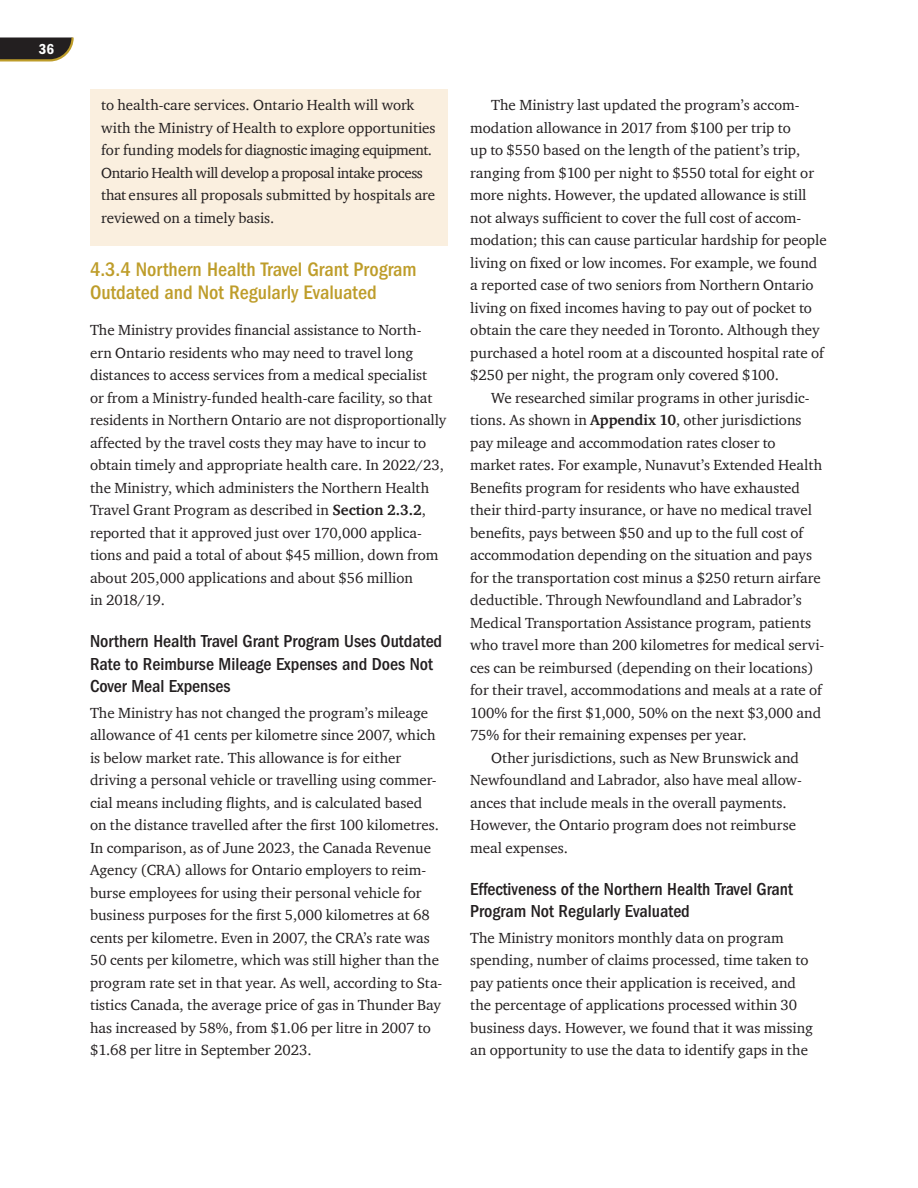
<style>
.page{position:relative;width:918px;height:1188px;background:#fff}
.page>*{position:absolute;margin:0;border:0;box-sizing:border-box;transform-origin:0 0}
.Head_4{font:500 condensed 20.25px/22.5px "Franklin Gothic LT Pro";color:#be9d2a}
.Head_5{font:500 condensed 18px/22.5px "Franklin Gothic LT Pro";color:#231f20}
.Body_first{font:15px/22.5px "Charter ITC";color:#231f20}
.Body_text{font:15px/22.5px "Charter ITC";color:#231f20}
.Recommend_Response_f{font:15px/22.5px "Charter ITC";color:#231f20}
.t1{font:15px "Franklin Gothic LT Pro Cn Dm";color:#fff}
.s1{font-weight:700}
</style>
<div class="page">
<svg style="left:0;top:38px;width:74px;height:24px;background:#484136"></svg>
<div style="left:90px;top:89px;width:358px;height:157px;background:#faefdf"></div>
<p class="t1" style="left:39px;top:40px;width:17px">36</p>
<p class="Recommend_Response_f" style="left:101px;top:94px;width:336px">to health-care services. Ontario Health will work with the Ministry of Health to explore opportunities for funding models for diagnostic imaging equipment.<br>Ontario Health will develop a proposal intake process that ensures all proposals submitted by hospitals are reviewed on a timely basis.</p>
<h4 class="Head_4" style="left:90px;top:258px;width:328px">4.3.4 Northern Health Travel Grant Program<br>Outdated and Not Regularly Evaluated</h4>
<p class="Body_first" style="left:90px;top:319px;width:358px">The Ministry provides financial assistance to North&shy;ern Ontario residents who may need to travel long distances to access services from a medical specialist<br>or from a Ministry-funded health-care facility, so that residents in Northern Ontario are not disproportionally affected by the travel costs they may have to incur to obtain timely and appropriate health care. In 2022/23, the Ministry, which administers the Northern Health Travel Grant Program as described in <span class="s1">Section 2.3.2</span>, reported that it approved just over 170,000 applica&shy;tions and paid a total of about $45 million, down from about 205,000 applications and about $56 million<br>in 2018/19.</p>
<h5 class="Head_5" style="left:90px;top:630px;width:354px">Northern Health Travel Grant Program Uses Outdated<br>Rate to Reimburse Mileage Expenses and Does Not<br>Cover Meal Expenses</h5>
<p class="Body_first" style="left:90px;top:701px;width:354px">The Ministry has not changed the program’s mileage allowance of 41 cents per kilometre since 2007, which is below market rate. This allowance is for either driving a personal vehicle or travelling using commer&shy;cial means including flights, and is calculated based on the distance travelled after the first 100 kilometres.<br>In comparison, as of June 2023, the Canada Revenue Agency (CRA) allows for Ontario employers to reim&shy;burse employees for using their personal vehicle for business purposes for the first 5,000 kilometres at 68 cents per kilometre. Even in 2007, the CRA’s rate was 50 cents per kilometre, which was still higher than the program rate set in that year. As well, according to Sta&shy;tistics Canada, the average price of gas in Thunder Bay has increased by 58%, from $1.06 per litre in 2007 to $1.68 per litre in September 2023.</p>
<p class="Body_text" style="left:470px;top:94px;width:358px;text-indent:21px">The Ministry last updated the program’s accom&shy;modation allowance in 2017 from $100 per trip to<br>up to $550 based on the length of the patient’s trip, ranging from $100 per night to $550 total for eight or more nights. However, the updated allowance is still not always sufficient to cover the full cost of accom&shy;modation; this can cause particular hardship for people living on fixed or low incomes. For example, we found a reported case of two seniors from Northern Ontario living on fixed incomes having to pay out of pocket to obtain the care they needed in Toronto. Although they purchased a hotel room at a discounted hospital rate of $250 per night, the program only covered $100.</p>
<p class="Body_text" style="left:470px;top:386px;width:356px;text-indent:21px">We researched similar programs in other jurisdic&shy;tions. As shown in <span class="s1">Appendix 10</span>, other jurisdictions pay mileage and accommodation rates closer to market rates. For example, Nunavut’s Extended Health Benefits program for residents who have exhausted their third-party insurance, or have no medical travel benefits, pays between $50 and up to the full cost of accommodation depending on the situation and pays for the transportation cost minus a $250 return airfare deductible. Through Newfoundland and Labrador’s Medical Transportation Assistance program, patients who travel more than 200 kilometres for medical servi&shy;ces can be reimbursed (depending on their locations) for their travel, accommodations and meals at a rate of 100% for the first $1,000, 50% on the next $3,000 and 75% for their remaining expenses per year.</p>
<p class="Body_text" style="left:470px;top:746px;width:333px;text-indent:21px">Other jurisdictions, such as New Brunswick and Newfoundland and Labrador, also have meal allow&shy;ances that include meals in the overall payments.<br>However, the Ontario program does not reimburse meal expenses.</p>
<h5 class="Head_5" style="left:470px;top:878px;width:324px">Effectiveness of the Northern Health Travel Grant<br>Program Not Regularly Evaluated</h5>
<p class="Body_first" style="left:470px;top:926px;width:344px">The Ministry monitors monthly data on program spending, number of claims processed, time taken to pay patients once their application is received, and the percentage of applications processed within 30 business days. However, we found that it was missing an opportunity to use the data to identify gaps in the</p>
</div>
